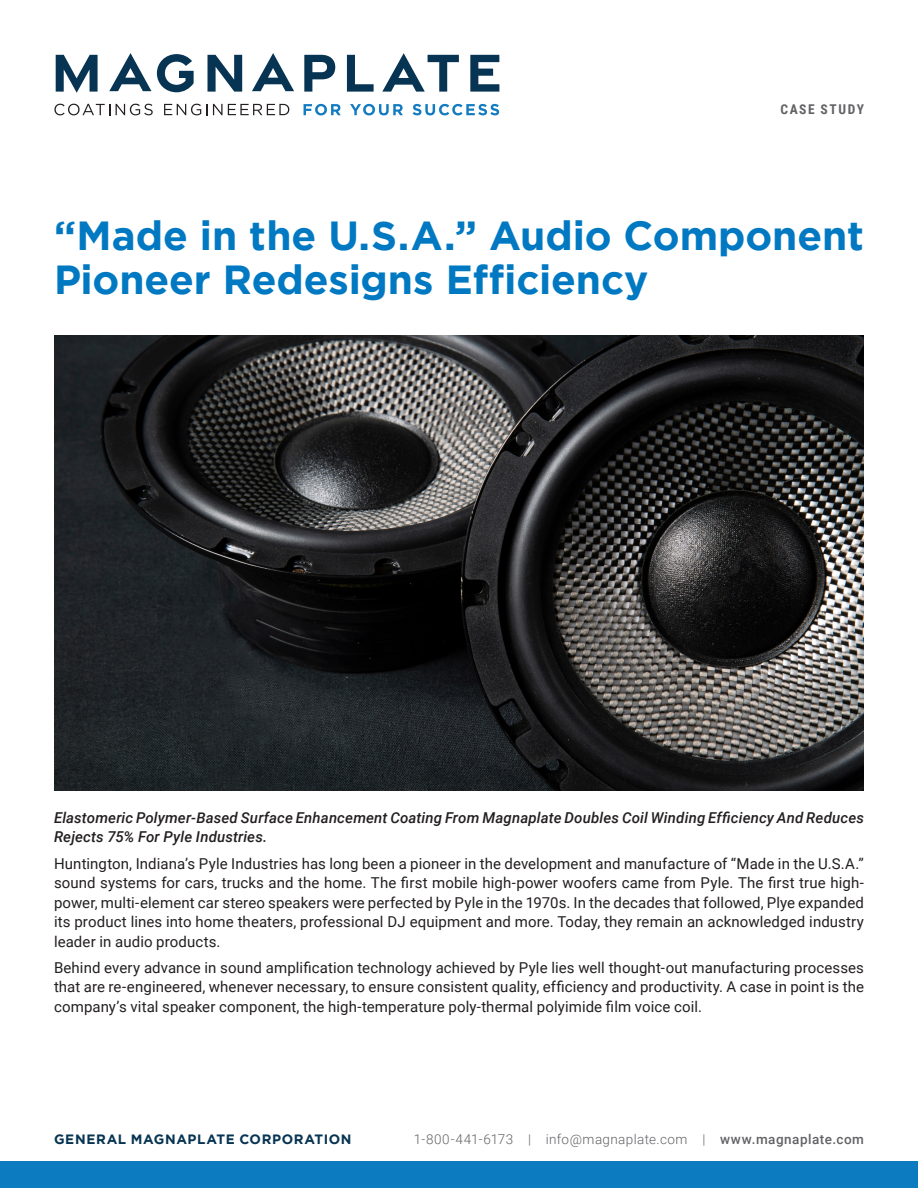
<style>
.page{position:relative;width:918px;height:1188px;background:#fff}
.page>*{position:absolute;margin:0;border:0;box-sizing:border-box;transform-origin:0 0}
.t1{font:700 40.5px/43.5px "Gotham";letter-spacing:-.005em;color:#0079c2}
.t2{font:15px/19.5px "Roboto";letter-spacing:.005em;color:#231f20;text-align:justify}
.t3{font:italic 500 15px/19.5px "Roboto";letter-spacing:.01em;color:#231f20}
.t4{font:300 13.5px "Roboto";letter-spacing:.03em;color:#636366}
.t5{font:700 13.5px "Gotham";letter-spacing:.045em;color:#063452}
.t6{font:700 13.5px "Roboto Condensed";letter-spacing:.115em;color:#636366}
.s1{font-weight:500}
</style>
<div class="page">
<div style="left:0;top:1161px;width:918px;height:27px;background:#0c7bbf"></div>
<svg style="left:252px;top:53px;width:42px;height:38px"></svg>
<svg style="left:109px;top:53px;width:42px;height:38px"></svg>
<svg style="left:56px;top:55px;width:42px;height:38px"></svg>
<svg style="left:208px;top:55px;width:34px;height:37px"></svg>
<svg style="left:304px;top:55px;width:31px;height:37px"></svg>
<svg style="left:347px;top:55px;width:27px;height:37px"></svg>
<svg style="left:382px;top:53px;width:77px;height:39px"></svg>
<svg style="left:470px;top:55px;width:29px;height:37px"></svg>
<svg style="left:157px;top:54px;width:37px;height:38px"></svg>
<div style="left:179px;top:71px;width:9px;height:6px;background:#063452"></div>
<svg style="left:54px;top:104px;width:56px;height:11px"></svg>
<svg style="left:116px;top:104px;width:37px;height:11px"></svg>
<svg style="left:164px;top:104px;width:125px;height:11px"></svg>
<svg style="left:304px;top:104px;width:37px;height:11px"></svg>
<svg style="left:350px;top:104px;width:53px;height:11px"></svg>
<svg style="left:413px;top:104px;width:86px;height:11px"></svg>
<img style="left:54px;top:335px;width:810px;height:455px">
<p class="t6" style="left:781px;top:99px;width:85px">CASE STUDY</p>
<p class="t1" style="left:54px;top:213px;width:811px">“Made in the U.S.A.” Audio Component<br>Pioneer Redesigns Efficiency</p>
<p class="t3" style="left:54px;top:807px;width:811px">Elastomeric Polymer-Based Surface Enhancement Coating From Magnaplate Doubles Coil Winding Efficiency And Reduces<br>Rejects 75% For Pyle Industries.</p>
<p class="t2" style="left:54px;top:853px;width:812px">Huntington, Indiana’s Pyle Industries has long been a pioneer in the development and manufacture of “Made in the U.S.A.” sound systems for cars, trucks and the home. The first mobile high-power woofers came from Pyle. The first true high&shy;power, multi-element car stereo speakers were perfected by Pyle in the 1970s. In the decades that followed, Plye expanded its product lines into home theaters, professional DJ equipment and more. Today, they remain an acknowledged industry leader in audio products.</p>
<p class="t2" style="left:54px;top:957px;width:812px">Behind every advance in sound amplification technology achieved by Pyle lies well thought-out manufacturing processes that are re-engineered, whenever necessary, to ensure consistent quality, efficiency and productivity. A case in point is the company’s vital speaker component, the high-temperature poly-thermal polyimide film voice coil.</p>
<p class="t5" style="left:54px;top:1131px;width:299px">GENERAL MAGNAPLATE CORPORATION</p>
<p class="t4" style="left:414px;top:1129px;width:452px">1-800-441-6173 | info@magnaplate.com | <span class="s1">www.magnaplate.com</span></p>
</div>
